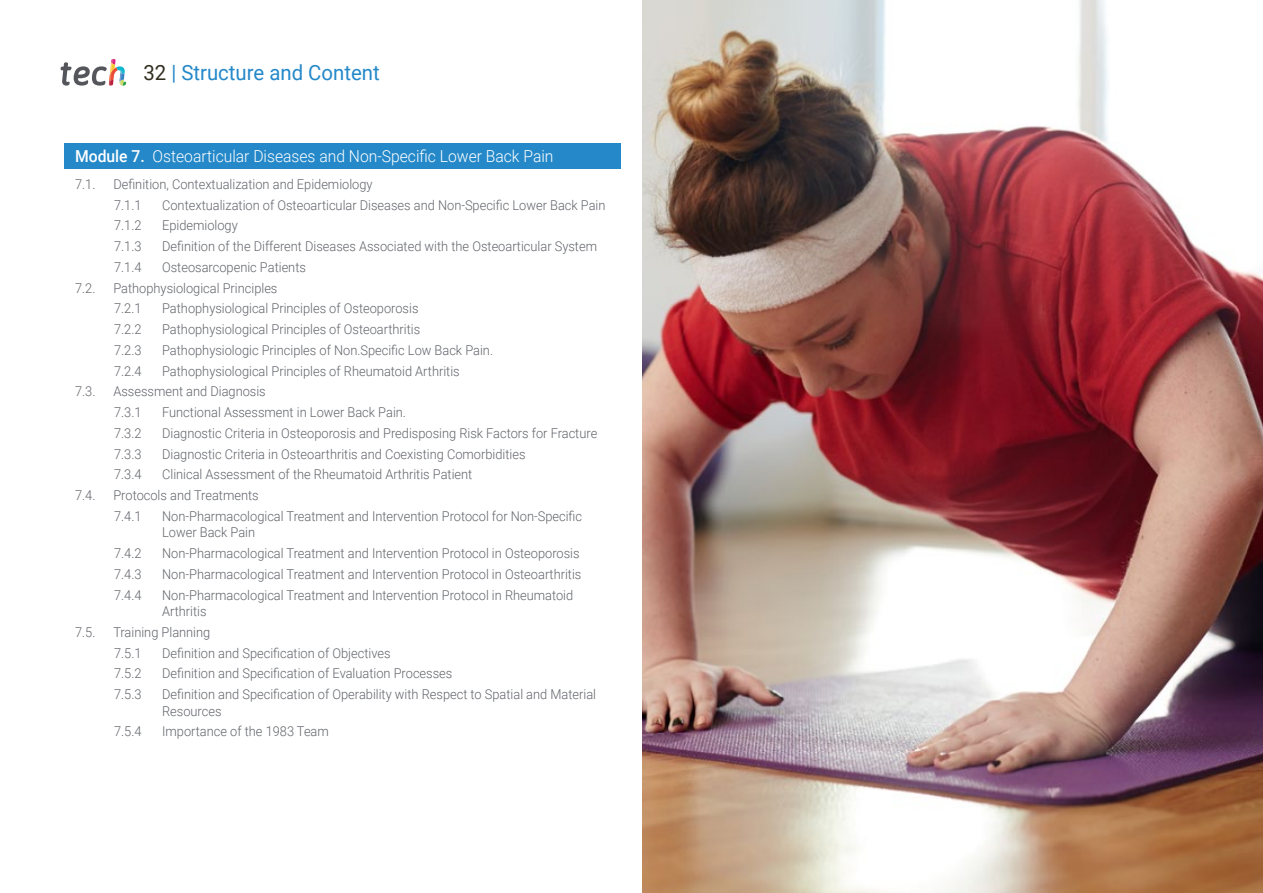
<style>
.page{position:relative;width:1263px;height:893px;background:#fff}
.page>*{position:absolute;margin:0;border:0;box-sizing:border-box;transform-origin:0 0}
.t1{font:21px "Roboto";color:#2488c9}
.t2{font:300 16.5px "Roboto";color:#fff;scale:.95 1}
.t3{font:300 13.5px/20.7px "Roboto";color:#61646a;scale:.95 1}
.s1{color:#312e20}
.s2{font-weight:500}
</style>
<div class="page">
<img style="left:642px;top:0;width:621px;height:893px">
<div style="left:64px;top:143px;width:557px;height:25px;background:#2488c9"></div>
<svg style="left:61px;top:59px;width:65px;height:27px"></svg>
<h1 class="t1" style="left:144px;top:57px;width:238px"><span class="s1">32</span> | Structure and Content</h1>
<p class="t2" style="left:75px;top:144px;width:505px"><span class="s2">Module 7.</span> Osteoarticular Diseases and Non-Specific Lower Back Pain</p>
<p class="t3" style="left:75px;top:173px;width:23px">7.1.</p>
<p class="t3" style="left:113px;top:173px;width:274px">Definition, Contextualization and Epidemiology<br>7.1.1</p>
<p class="t3" style="left:162px;top:194px;width:468px">Contextualization of Osteoarticular Diseases and Non-Specific Lower Back Pain</p>
<p class="t3" style="left:114px;top:215px;width:30px">7.1.2</p>
<p class="t3" style="left:162px;top:215px;width:81px">Epidemiology</p>
<p class="t3" style="left:114px;top:236px;width:30px">7.1.3</p>
<p class="t3" style="left:162px;top:236px;width:459px">Definition of the Different Diseases Associated with the Osteoarticular System</p>
<p class="t3" style="left:114px;top:256px;width:30px">7.1.4</p>
<p class="t3" style="left:162px;top:256px;width:153px">Osteosarcopenic Patients</p>
<p class="t3" style="left:75px;top:277px;width:23px">7.2.</p>
<p class="t3" style="left:113px;top:277px;width:174px">Pathophysiological Principles<br>7.2.1</p>
<p class="t3" style="left:162px;top:298px;width:271px">Pathophysiological Principles of Osteoporosis</p>
<p class="t3" style="left:114px;top:319px;width:30px">7.2.2</p>
<p class="t3" style="left:162px;top:319px;width:273px">Pathophysiological Principles of Osteoarthritis</p>
<p class="t3" style="left:114px;top:339px;width:30px">7.2.3</p>
<p class="t3" style="left:162px;top:339px;width:350px">Pathophysiologic Principles of Non.Specific Low Back Pain.</p>
<p class="t3" style="left:114px;top:360px;width:30px">7.2.4</p>
<p class="t3" style="left:162px;top:360px;width:315px">Pathophysiological Principles of Rheumatoid Arthritis</p>
<p class="t3" style="left:75px;top:381px;width:23px">7.3.</p>
<p class="t3" style="left:113px;top:381px;width:162px">Assessment and Diagnosis<br>7.3.1</p>
<p class="t3" style="left:162px;top:402px;width:258px">Functional Assessment in Lower Back Pain.</p>
<p class="t3" style="left:114px;top:422px;width:30px">7.3.2</p>
<p class="t3" style="left:162px;top:422px;width:460px">Diagnostic Criteria in Osteoporosis and Predisposing Risk Factors for Fracture</p>
<p class="t3" style="left:114px;top:443px;width:30px">7.3.3</p>
<p class="t3" style="left:162px;top:443px;width:384px">Diagnostic Criteria in Osteoarthritis and Coexisting Comorbidities</p>
<p class="t3" style="left:114px;top:464px;width:30px">7.3.4</p>
<p class="t3" style="left:162px;top:464px;width:328px">Clinical Assessment of the Rheumatoid Arthritis Patient</p>
<p class="t3" style="left:75px;top:485px;width:23px">7.4.</p>
<p class="t3" style="left:113px;top:485px;width:154px">Protocols and Treatments<br>7.4.1</p>
<p class="t3" style="left:162px;top:507px;width:444px;line-height:16.5px">Non-Pharmacological Treatment and Intervention Protocol for Non-Specific<br>Lower Back Pain</p>
<p class="t3" style="left:114px;top:543px;width:30px">7.4.2</p>
<p class="t3" style="left:162px;top:543px;width:441px">Non-Pharmacological Treatment and Intervention Protocol in Osteoporosis</p>
<p class="t3" style="left:114px;top:563px;width:30px">7.4.3</p>
<p class="t3" style="left:162px;top:563px;width:443px">Non-Pharmacological Treatment and Intervention Protocol in Osteoarthritis</p>
<p class="t3" style="left:114px;top:584px;width:30px">7.4.4</p>
<p class="t3" style="left:162px;top:586px;width:434px;line-height:16.5px">Non-Pharmacological Treatment and Intervention Protocol in Rheumatoid<br>Arthritis</p>
<p class="t3" style="left:75px;top:621px;width:23px">7.5.</p>
<p class="t3" style="left:113px;top:621px;width:104px">Training Planning<br>7.5.1</p>
<p class="t3" style="left:162px;top:642px;width:242px">Definition and Specification of Objectives</p>
<p class="t3" style="left:114px;top:663px;width:30px">7.5.2</p>
<p class="t3" style="left:162px;top:663px;width:307px">Definition and Specification of Evaluation Processes</p>
<p class="t3" style="left:114px;top:684px;width:30px">7.5.3</p>
<p class="t3" style="left:162px;top:686px;width:458px;line-height:16.5px">Definition and Specification of Operability with Respect to Spatial and Material<br>Resources</p>
<p class="t3" style="left:114px;top:721px;width:30px">7.5.4</p>
<p class="t3" style="left:162px;top:721px;width:177px">Importance of the 1983 Team</p>
</div>
